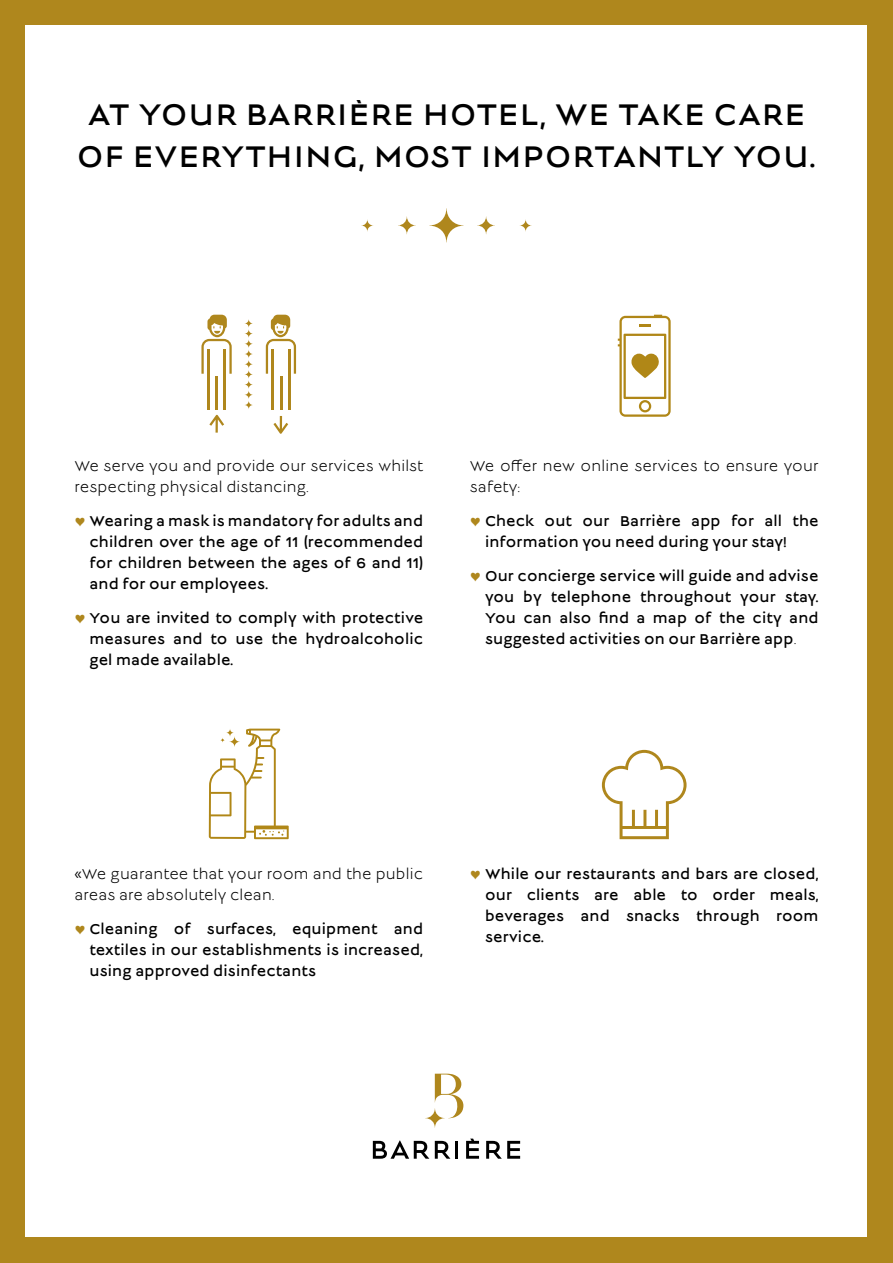
<style>
.page{position:relative;width:893px;height:1263px;background:#af871d}
.page>*{position:absolute;margin:0;border:0;box-sizing:border-box;transform-origin:0 0}
.t1{font:33px/42px "Lucien";letter-spacing:.03em;color:#000;text-align:center}
.t2{font:15.75px/21px "Lucien";letter-spacing:.01em;color:#000;text-align:justify}
.t3{font:15.75px/21px "Lucien";letter-spacing:.01em;color:#000}
.s1{font-size:16.5px;color:#af871d}
.s2{font-style:inherit}
</style>
<div class="page">
<div style="left:26px;top:26px;width:841px;height:1211px;background:#fff"></div>
<svg style="left:373px;top:1140px;width:56px;height:19px"></svg>
<svg style="left:435px;top:1141px;width:15px;height:18px"></svg>
<hr style="left:455px;top:1141px;width:3px;height:18px;background:#000">
<svg style="left:466px;top:1138px;width:13px;height:21px"></svg>
<svg style="left:486px;top:1141px;width:34px;height:18px"></svg>
<svg style="left:425px;top:1108px;width:20px;height:20px"></svg>
<svg style="left:435px;top:1074px;width:28px;height:44px"></svg>
<svg style="left:429px;top:208px;width:34px;height:34px"></svg>
<svg style="left:398px;top:216px;width:18px;height:18px"></svg>
<svg style="left:477px;top:216px;width:18px;height:18px"></svg>
<svg style="left:361px;top:219px;width:12px;height:12px"></svg>
<svg style="left:520px;top:219px;width:12px;height:12px"></svg>
<svg style="left:245px;top:401px;width:8px;height:8px"></svg>
<svg style="left:245px;top:391px;width:8px;height:8px"></svg>
<svg style="left:245px;top:380px;width:8px;height:9px"></svg>
<svg style="left:245px;top:370px;width:8px;height:9px"></svg>
<svg style="left:245px;top:360px;width:8px;height:8px"></svg>
<svg style="left:245px;top:350px;width:8px;height:8px"></svg>
<svg style="left:245px;top:340px;width:8px;height:8px"></svg>
<svg style="left:245px;top:329px;width:8px;height:9px"></svg>
<svg style="left:245px;top:319px;width:8px;height:9px"></svg>
<hr style="left:272px;top:350px;width:2px;height:60px;background:#af871d">
<hr style="left:280px;top:376px;width:2px;height:34px;background:#af871d">
<hr style="left:288px;top:350px;width:2px;height:60px;background:#af871d">
<hr style="left:207px;top:350px;width:3px;height:60px;background:#af871d">
<hr style="left:216px;top:376px;width:2px;height:34px;background:#af871d">
<hr style="left:224px;top:350px;width:2px;height:60px;background:#af871d">
<svg style="left:273px;top:416px;width:15px;height:18px"></svg>
<svg style="left:209px;top:415px;width:15px;height:18px"></svg>
<svg style="left:266px;top:315px;width:30px;height:59px"></svg>
<svg style="left:201px;top:315px;width:31px;height:59px"></svg>
<svg style="left:602px;top:750px;width:85px;height:89px"></svg>
<svg style="left:618px;top:315px;width:53px;height:102px"></svg>
<svg style="left:209px;top:729px;width:80px;height:110px"></svg>
<svg style="left:229px;top:736px;width:11px;height:11px"></svg>
<h1 class="t1" style="left:77px;top:95px;width:740px">AT YOUR BARRIÈRE HOTEL, WE TAKE CARE<br>OF EVERYTHING, MOST IMPORTANTLY YOU.</h1>
<p class="t3" style="left:74px;top:457px;width:350px">We serve you and provide our services whilst respecting physical distancing.</p>
<p class="t2" style="left:90px;top:511px;width:335px;text-indent:-15px"><span class="s1">♡</span> Wearing a mask is mandatory for adults and children over the age of 11 (recommended for children between the ages of 6 and 11) and for our employees.</p>
<p class="t2" style="left:90px;top:608px;width:335px;text-indent:-15px"><span class="s1">♡</span> You are invited to comply with protective measures and to use the hydroalcoholic gel made available.</p>
<p class="t3" style="left:470px;top:457px;width:350px">We offer new online services to ensure your safety:</p>
<p class="t2" style="left:485px;top:511px;width:335px;text-indent:-15px"><span class="s1">♡</span> Check out our Barrière app for all the information you need during your stay!</p>
<p class="t2" style="left:485px;top:566px;width:335px;text-indent:-15px"><span class="s1">♡</span> Our concierge service will guide and advise you by telephone throughout your stay.<br>You can also find a map of the city and suggested activities on our Barrière app<span class="s2">.</span></p>
<p class="t3" style="left:74px;top:864px;width:350px">«We guarantee that your room and the public areas are absolutely clean.</p>
<p class="t2" style="left:90px;top:919px;width:335px;text-indent:-15px"><span class="s1">♡</span> Cleaning of surfaces, equipment and textiles in our establishments is increased, using approved disinfectants</p>
<p class="t2" style="left:485px;top:865px;width:335px;text-indent:-15px"><span class="s1">♡</span> While our restaurants and bars are closed, our clients are able to order meals, beverages and snacks through room service.</p>
</div>
